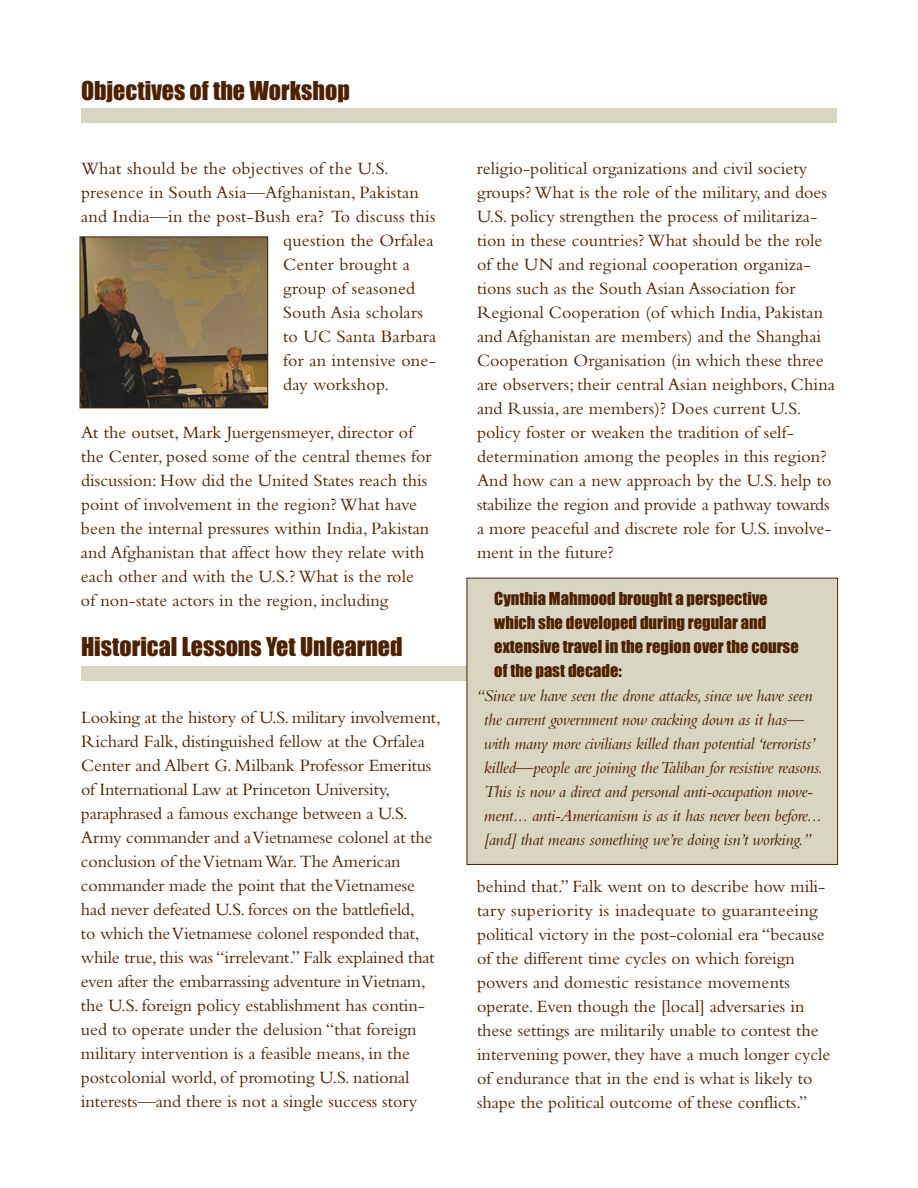
<style>
.page{position:relative;width:918px;height:1188px;background:#fff}
.page>*{position:absolute;margin:0;border:0;box-sizing:border-box;transform-origin:0 0}
.t1{font:24px "Impact";color:#4d2100}
.t2{font:18px/24px "Bembo";color:#4d2100}
.t3{font:italic 17.4px/24px "Bembo";letter-spacing:-.015em;color:#4d2100;text-align:center}
.t4{font:16.5px/24px "Impact";color:#4d2100}
</style>
<div class="page">
<img style="left:82px;top:238px;width:184px;height:168px">
<div style="left:80px;top:236px;width:188px;height:172px;border:1px solid #4d2100"></div>
<div style="left:81px;top:108px;width:756px;height:15px;background:#d8d5c1"></div>
<div style="left:81px;top:666px;width:702px;height:15px;background:#d8d5c1"></div>
<div style="left:467px;top:578px;width:370px;height:286px;background:#d8d5c1"></div>
<div style="left:467px;top:578px;width:371px;height:287px;border:1px solid #4d2100"></div>
<h1 class="t1" style="left:81px;top:78px;width:270px">Objectives of the Workshop</h1>
<p class="t2" style="left:81px;top:158px;width:309px">What should be the objectives of the U.S.</p>
<p class="t2" style="left:81px;top:182px;width:339px">presence in South Asia—Afghanistan, Pakistan</p>
<p class="t2" style="left:81px;top:206px;width:356px">and India—in the post-Bush era? To discuss this</p>
<p class="t2" style="left:283px;top:230px;width:152px">question the Orfalea</p>
<p class="t2" style="left:283px;top:254px;width:128px">Center brought a</p>
<p class="t2" style="left:283px;top:278px;width:134px">group of seasoned</p>
<p class="t2" style="left:283px;top:302px;width:141px">South Asia scholars</p>
<p class="t2" style="left:283px;top:326px;width:155px">to UC Santa Barbara</p>
<p class="t2" style="left:283px;top:350px;width:154px">for an intensive one-</p>
<p class="t2" style="left:283px;top:374px;width:107px">day workshop.</p>
<p class="t2" style="left:81px;top:422px;width:352px">At the outset, Mark Juergensmeyer, director of the Center, posed some of the central themes for discussion: How did the United States reach this point of involvement in the region? What have been the internal pressures within India, Pakistan and Afghanistan that affect how they relate with each other and with the U.S.? What is the role of non-state actors in the region, including</p>
<h1 class="t1" style="left:81px;top:634px;width:323px">Historical Lessons Yet Unlearned</h1>
<p class="t2" style="left:81px;top:707px;width:361px">Looking at the history of U.S. military involvement, Richard Falk, distinguished fellow at the Orfalea Center and Albert G. Milbank Professor Emeritus of International Law at Princeton University, paraphrased a famous exchange between a U.S.<br>Army commander and aVietnamese colonel at the conclusion of theVietnamWar.The American commander made the point that theVietnamese had never defeated U.S. forces on the battlefield,<br>to which theVietnamese colonel responded that, while true, this was “irrelevant.” Falk explained that even after the embarrassing adventure inVietnam, the U.S. foreign policy establishment has contin&shy;ued to operate under the delusion “that foreign military intervention is a feasible means, in the postcolonial world, of promoting U.S. national interests—and there is not a single success story</p>
<p class="t2" style="left:477px;top:158px;width:359px">religio-political organizations and civil society groups? What is the role of the military, and does U.S. policy strengthen the process of militariza&shy;tion in these countries? What should be the role of the UN and regional cooperation organiza&shy;tions such as the South Asian Association for Regional Cooperation (of which India, Pakistan and Afghanistan are members) and the Shanghai Cooperation Organisation (in which these three are observers; their central Asian neighbors, China and Russia, are members)? Does current U.S. policy foster or weaken the tradition of self&shy;determination among the peoples in this region?<br>And how can a new approach by the U.S. help to stabilize the region and provide a pathway towards a more peaceful and discrete role for U.S. involve&shy;ment in the future?</p>
<p class="t4" style="left:494px;top:588px;width:306px">Cynthia Mahmood brought a perspective which she developed during regular and extensive travel in the region over the course of the past decade:</p>
<p class="t3" style="left:475px;top:686px;width:349px">“Since we have seen the drone attacks, since we have seen the current government now cracking down as it has— with many more civilians killed than potential ‘terrorists’ killed—people are joining theTaliban for resistive reasons.<br>This is now a direct and personal anti-occupation move&shy;ment... anti-Americanism is as it has never been before... [and] that means something we’re doing isn’t working.”</p>
<p class="t2" style="left:477px;top:876px;width:355px">behind that.” Falk went on to describe how mili&shy;tary superiority is inadequate to guaranteeing political victory in the post-colonial era “because of the different time cycles on which foreign powers and domestic resistance movements operate. Even though the [local] adversaries in these settings are militarily unable to contest the intervening power, they have a much longer cycle of endurance that in the end is what is likely to shape the political outcome of these conflicts.”</p>
</div>
